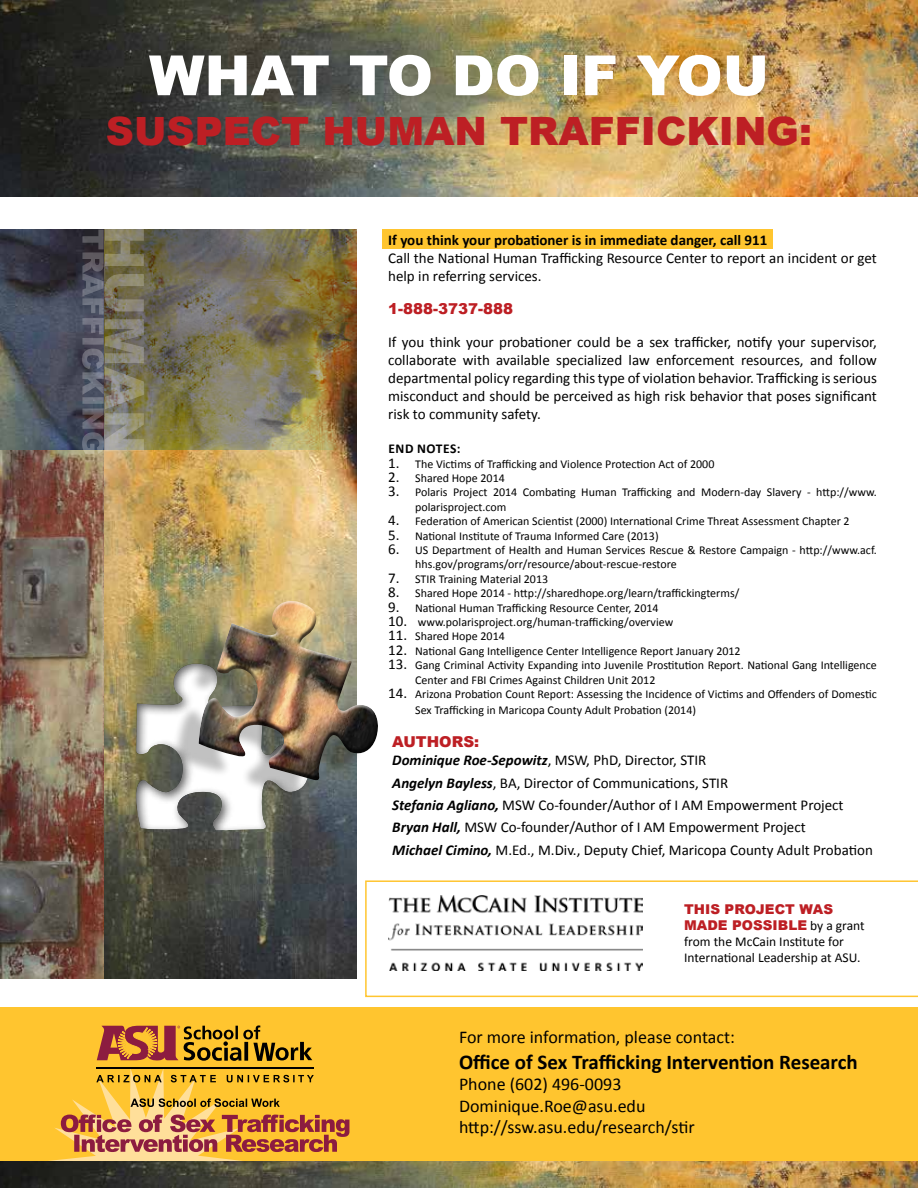
<style>
.page{position:relative;width:918px;height:1188px;background:#fff}
.page>*{position:absolute;margin:0;border:0;box-sizing:border-box;transform-origin:0 0}
.t1{font:900 55.5px "Arial";color:#fff}
.t2{font:900 39px "Arial";color:#bd1f24}
.t3{font:700 21px "Calibri";color:#000}
.t4{font:18px/21.6px "Calibri";color:#000}
.t5{font:15px/18px "Calibri";color:#000}
.t6{font:700 15px "Calibri";color:#000}
.t7{font:900 15px "Arial";color:#bd1f24}
.t8{font:13.5px/16.2px "Calibri";color:#000}
.t9{font:900 13.5px/16.2px "Arial";color:#bd1f24}
.t10{font:700 13.5px "Calibri";letter-spacing:.04em;color:#000}
.t11{font:12px/14.4px "Calibri";color:#000}
.s1{font-size:15px}
.s2{font-weight:700;font-style:italic}
.s3{font-family:"Calibri";font-weight:400;color:#000}
</style>
<div class="page">
<div style="left:382px;top:230px;width:391px;height:19px;background:#ffc52f"></div>
<img style="left:0;top:0;width:918px;height:197px">
<img style="left:104px;top:450px;width:252px;height:528px">
<div style="left:0;top:1007px;width:918px;height:154px;background:#ffc52f"></div>
<img style="left:0;top:1161px;width:918px;height:27px">
<img style="left:144px;top:230px;width:212px;height:220px">
<img style="left:0;top:450px;width:104px;height:528px">
<div style="left:133px;top:661px;width:176px;height:171px;background:#000;opacity:.67"></div>
<div style="left:171px;top:607px;width:194px;height:194px;background:#000;opacity:.25"></div>
<svg style="left:191px;top:581px;width:166px;height:8px"></svg>
<img style="left:191px;top:589px;width:187px;height:207px">
<svg style="left:365px;top:880px;width:553px;height:117px"></svg>
<img style="left:0;top:230px;width:82px;height:220px">
<img style="left:82px;top:229px;width:62px;height:225px">
<svg style="left:97px;top:1025px;width:215px;height:36px"></svg>
<svg style="left:48px;top:1068px;width:301px;height:93px"></svg>
<hr style="left:97px;top:1067px;width:217px;height:2px;background:#000">
<h1 class="t1" style="left:149px;top:35px;width:621px">WHAT TO DO IF YOU</h1>
<h2 class="t2" style="left:106px;top:102px;width:708px">SUSPECT HUMAN TRAFFICKING:</h2>
<p class="t6" style="left:388px;top:230px;width:381px">If you think your probationer is in immediate danger, call 911</p>
<p class="t5" style="left:388px;top:249px;width:490px">Call the National Human Trafficking Resource Center to report an incident or get help in referring services.</p>
<p class="t7" style="left:388px;top:298px;width:127px">1-888-3737-888</p>
<p class="t5" style="left:388px;top:333px;width:490px;text-align:justify">If you think your probationer could be a sex trafficker, notify your supervisor, collaborate with available specialized law enforcement resources, and follow departmental policy regarding this type of violation behavior. Trafficking is serious misconduct and should be perceived as high risk behavior that poses significant risk to community safety.</p>
<p class="t10" style="left:388px;top:440px;width:73px">END NOTES:</p>
<p class="t11" style="left:388px;top:456px;width:328px"><span class="s1">1.</span> The Victims of Trafficking and Violence Protection Act of 2000</p>
<p class="t11" style="left:388px;top:471px;width:118px"><span class="s1">2.</span> Shared Hope 2014</p>
<p class="t11" style="left:415px;top:485px;width:463px;text-indent:-27px"><span class="s1">3.</span> Polaris Project 2014 Combating Human Trafficking and Modern-day Slavery - http://www. polarisproject.com</p>
<p class="t11" style="left:388px;top:514px;width:463px"><span class="s1">4.</span> Federation of American Scientist (2000) International Crime Threat Assessment Chapter 2</p>
<p class="t11" style="left:388px;top:528px;width:272px"><span class="s1">5.</span> National Institute of Trauma Informed Care (2013)</p>
<p class="t11" style="left:415px;top:543px;width:463px;text-indent:-27px"><span class="s1">6.</span> US Department of Health and Human Services Rescue &amp; Restore Campaign - http://www.acf. hhs.gov/programs/orr/resource/about-rescue-restore</p>
<p class="t11" style="left:388px;top:572px;width:162px"><span class="s1">7.</span> STIR Training Material 2013</p>
<p class="t11" style="left:388px;top:586px;width:353px"><span class="s1">8.</span> Shared Hope 2014 - http://sharedhope.org/learn/traffickingterms/</p>
<p class="t11" style="left:388px;top:600px;width:272px"><span class="s1">9.</span> National Human Trafficking Resource Center, 2014</p>
<p class="t11" style="left:388px;top:615px;width:287px"><span class="s1">10.</span> www.polarisproject.org/human-trafficking/overview</p>
<p class="t11" style="left:388px;top:629px;width:118px"><span class="s1">11.</span> Shared Hope 2014</p>
<p class="t11" style="left:388px;top:644px;width:354px"><span class="s1">12.</span> National Gang Intelligence Center Intelligence Report January 2012</p>
<p class="t11" style="left:415px;top:658px;width:463px;text-indent:-27px"><span class="s1">13.</span> Gang Criminal Activity Expanding into Juvenile Prostitution Report. National Gang Intelligence<br>Center and FBI Crimes Against Children Unit 2012</p>
<p class="t11" style="left:415px;top:686px;width:463px;line-height:16.2px;text-indent:-27px"><span class="s1">14.</span> Arizona Probation Count Report: Assessing the Incidence of Victims and Offenders of Domestic<br>Sex Trafficking in Maricopa County Adult Probation (2014)</p>
<p class="t7" style="left:392px;top:731px;width:88px">AUTHORS:</p>
<p class="t5" style="left:392px;top:749px;width:482px;line-height:22.4px"><span class="s2">Dominique Roe-Sepowitz</span>, MSW, PhD, Director, STIR<br><span class="s2">Angelyn Bayless</span>, BA, Director of Communications, STIR<br><span class="s2">Stefania Agliano,</span> MSW Co-founder/Author of I AM Empowerment Project <span class="s2">Bryan Hall,</span> MSW Co-founder/Author of I AM Empowerment Project<br><span class="s2">Michael Cimino,</span> M.Ed., M.Div., Deputy Chief, Maricopa County Adult Probation</p>
<p class="t9" style="left:684px;top:900px;width:182px">THIS PROJECT WAS<br>MADE POSSIBLE <span class="s3">by a grant</span></p>
<p class="t8" style="left:684px;top:934px;width:178px">from the McCain Institute for<br>International Leadership at ASU.</p>
<h3 class="t4" style="left:459px;top:1027px;width:277px">For more information, please contact:</h3>
<h3 class="t3" style="left:459px;top:1048px;width:400px">Office of Sex Trafficking Intervention Research</h3>
<h3 class="t4" style="left:459px;top:1073px;width:237px">Phone (602) 496-0093<br>Dominique.Roe@asu.edu http://ssw.asu.edu/research/stir</h3>
</div>
